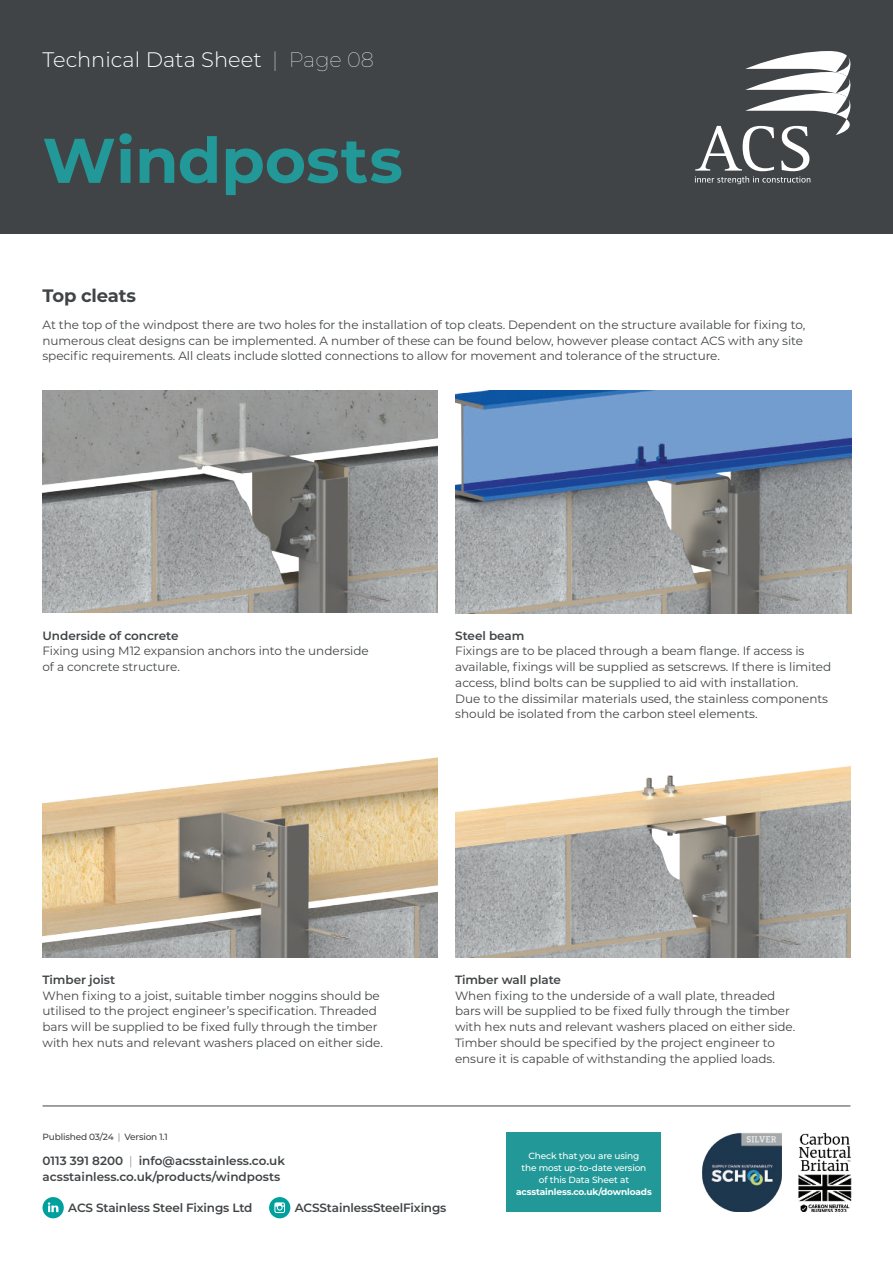
<style>
.page{position:relative;width:893px;height:1263px;background:#fff}
.page>*{position:absolute;margin:0;border:0;box-sizing:border-box;transform-origin:0 0}
.t1{font:700 63px "Montserrat";color:#229998}
.t2{font:300 21px "Montserrat";color:#fff}
.t3{font:700 18px "Montserrat";letter-spacing:-.01em;color:#414446}
.t4{font:12px/15.8px "Montserrat";letter-spacing:-.005em;color:#414446}
.t5{font:600 12px/16.5px "Montserrat";letter-spacing:-.005em;color:#414446}
.t6{font:500 9px/12px "Montserrat";letter-spacing:-.015em;color:#fff;text-align:center}
.t7{font:700 9px "Montserrat";letter-spacing:-.015em;color:#fff}
.t8{font:500 9px "Montserrat";letter-spacing:-.02em;color:#414446}
.s1{font-weight:100}
.s2{font-weight:300}
.s3{font-weight:200}
</style>
<div class="page">
<div style="left:0;top:0;width:893px;height:234px;background:#414446"></div>
<svg style="left:695px;top:51px;width:155px;height:133px"></svg>
<img style="left:702px;top:1133px;width:80px;height:79px">
<div style="left:43px;top:1197px;width:21px;height:21px;background:#00a09e;border-radius:50%"></div>
<svg style="left:48px;top:1202px;width:10px;height:10px"></svg>
<div style="left:269px;top:1197px;width:21px;height:21px;background:#00a09e;border-radius:50%"></div>
<svg style="left:274px;top:1202px;width:11px;height:11px"></svg>
<hr style="left:43px;top:1106px;width:807px;height:1px;background:#414446">
<img style="left:799px;top:1133px;width:52px;height:79px">
<div style="left:507px;top:1133px;width:154px;height:79px;background:#229998"></div>
<img style="left:455px;top:766px;width:395px;height:191px">
<img style="left:455px;top:390px;width:396px;height:223px">
<img style="left:43px;top:390px;width:395px;height:223px">
<img style="left:43px;top:757px;width:395px;height:200px">
<h2 class="t2" style="left:43px;top:49px;width:333px">Technical Data Sheet <span class="s1">| Page 08</span></h2>
<h1 class="t1" style="left:43px;top:133px;width:362px">Windposts</h1>
<h3 class="t3" style="left:43px;top:288px;width:95px">Top cleats</h3>
<p class="t4" style="left:43px;top:317px;width:764px">At the top of the windpost there are two holes for the installation of top cleats. Dependent on the structure available for fixing to, numerous cleat designs can be implemented. A number of these can be found below, however please contact ACS with any site specific requirements. All cleats include slotted connections to allow for movement and tolerance of the structure.</p>
<p class="t5" style="left:43px;top:627px;width:137px">Underside of concrete</p>
<p class="t4" style="left:43px;top:643px;width:328px">Fixing using M12 expansion anchors into the underside of a concrete structure.</p>
<p class="t5" style="left:455px;top:627px;width:71px">Steel beam</p>
<p class="t4" style="left:455px;top:643px;width:377px">Fixings are to be placed through a beam flange. If access is available, fixings will be supplied as setscrews. If there is limited access, blind bolts can be supplied to aid with installation.<br>Due to the dissimilar materials used, the stainless components should be isolated from the carbon steel elements.</p>
<p class="t5" style="left:43px;top:972px;width:74px">Timber joist</p>
<p class="t4" style="left:43px;top:988px;width:342px">When fixing to a joist, suitable timber noggins should be utilised to the project engineer’s specification. Threaded bars will be supplied to be fixed fully through the timber with hex nuts and relevant washers placed on either side.</p>
<p class="t5" style="left:455px;top:972px;width:107px">Timber wall plate</p>
<p class="t4" style="left:455px;top:988px;width:342px">When fixing to the underside of a wall plate, threaded bars will be supplied to be fixed fully through the timber with hex nuts and relevant washers placed on either side.<br>Timber should be specified by the project engineer to ensure it is capable of withstanding the applied loads.</p>
<p class="t8" style="left:43px;top:1132px;width:127px">Published 03/24 <span class="s2">|</span> Version 1.1</p>
<p class="t5" style="left:43px;top:1152px;width:244px">0113 391 8200 <span class="s3">|</span> info@acsstainless.co.uk acsstainless.co.uk/products/windposts</p>
<p class="t5" style="left:68px;top:1200px;width:186px">ACS Stainless Steel Fixings Ltd</p>
<p class="t5" style="left:295px;top:1200px;width:153px">ACSStainlessSteelFixings</p>
<p class="t6" style="left:521px;top:1150px;width:126px">Check that you are using the most up-to-date version of this Data Sheet at</p>
<p class="t7" style="left:516px;top:1187px;width:137px">acsstainless.co.uk/downloads</p>
</div>
